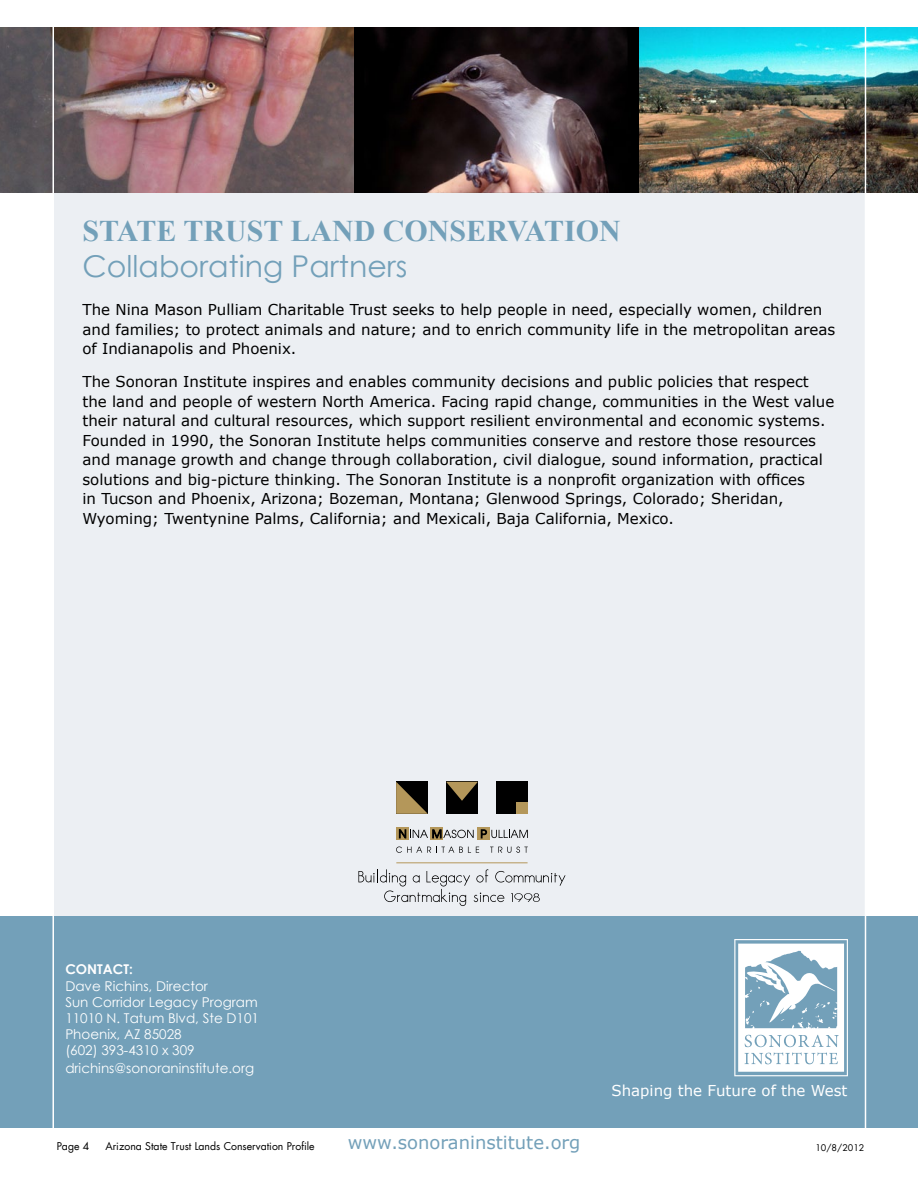
<style>
.page{position:relative;width:918px;height:1188px;background:#fff}
.page>*{position:absolute;margin:0;border:0;box-sizing:border-box;transform-origin:0 0}
.t1{font:700 30px "Times New Roman";color:#73a0b9}
.t2{font:30px "Century Gothic";color:#73a0b9}
.t3{font:18px "Verdana";color:#73a0b9}
.t4{font:15px/19.5px "Verdana";color:#000}
.t5{font:15px "Verdana";color:#fff}
.t6{font:13.5px/16.2px "Century Gothic";color:#fff}
.t7{font:700 13.5px "Century Gothic";color:#fff}
.t8{font:10.5px "Futura";color:#000}
.t9{font:9px "Futura";color:#000}
</style>
<div class="page">
<div style="left:0;top:916px;width:918px;height:211px;background:#73a0b9"></div>
<div style="left:54px;top:193px;width:812px;height:723px;background:#eceff3"></div>
<svg style="left:734px;top:939px;width:114px;height:137px"></svg>
<hr style="left:396px;top:862px;width:132px;height:1px;background:#b4975a">
<svg style="left:396px;top:827px;width:13px;height:13px"></svg>
<div style="left:431px;top:827px;width:12px;height:13px;background:#b4975a"></div>
<svg style="left:477px;top:827px;width:13px;height:13px"></svg>
<svg style="left:399px;top:828px;width:75px;height:11px"></svg>
<svg style="left:481px;top:829px;width:47px;height:10px"></svg>
<svg style="left:396px;top:847px;width:83px;height:6px"></svg>
<svg style="left:490px;top:847px;width:38px;height:6px"></svg>
<svg style="left:396px;top:782px;width:32px;height:32px"></svg>
<div style="left:446px;top:782px;width:32px;height:32px;background:#000"></div>
<svg style="left:446px;top:782px;width:32px;height:19px"></svg>
<div style="left:496px;top:782px;width:32px;height:32px;background:#000"></div>
<div style="left:516px;top:802px;width:12px;height:12px;background:#b4975a"></div>
<svg style="left:358px;top:869px;width:208px;height:37px"></svg>
<img style="left:639px;top:27px;width:279px;height:166px">
<img style="left:0;top:27px;width:355px;height:166px">
<img style="left:355px;top:27px;width:284px;height:166px">
<hr style="left:52px;top:0;width:2px;height:1188px;background:#fff">
<hr style="left:865px;top:2px;width:1px;height:1186px;background:#fff">
<h1 class="t1" style="left:82px;top:211px;width:540px">STATE TRUST LAND CONSERVATION</h1>
<h1 class="t2" style="left:83px;top:246px;width:327px">Collaborating Partners</h1>
<p class="t4" style="left:82px;top:300px;width:754px">The Nina Mason Pulliam Charitable Trust seeks to help people in need, especially women, children and families; to protect animals and nature; and to enrich community life in the metropolitan areas of Indianapolis and Phoenix.</p>
<p class="t4" style="left:82px;top:372px;width:753px">The Sonoran Institute inspires and enables community decisions and public policies that respect the land and people of western North America. Facing rapid change, communities in the West value their natural and cultural resources, which support resilient environmental and economic systems.<br>Founded in 1990, the Sonoran Institute helps communities conserve and restore those resources and manage growth and change through collaboration, civil dialogue, sound information, practical solutions and big-picture thinking. The Sonoran Institute is a nonprofit organization with offices<br>in Tucson and Phoenix, Arizona; Bozeman, Montana; Glenwood Springs, Colorado; Sheridan, Wyoming; Twentynine Palms, California; and Mexicali, Baja California, Mexico.</p>
<p class="t7" style="left:65px;top:959px;width:69px">CONTACT:</p>
<p class="t6" style="left:65px;top:977px;width:195px">Dave Richins, Director<br>Sun Corridor Legacy Program<br>11010 N. Tatum Blvd, Ste D101<br>Phoenix, AZ 85028<br>(602) 393-4310 x 309</p>
<p class="t6" style="left:65px;top:1060px;width:190px">drichins@sonoraninstitute.org</p>
<p class="t8" style="left:57px;top:1140px;width:34px">Page 4</p>
<p class="t8" style="left:105px;top:1140px;width:211px">Arizona State Trust Lands Conservation Profile</p>
<p class="t3" style="left:348px;top:1130px;width:234px">www.sonoraninstitute.org</p>
<p class="t5" style="left:611px;top:1080px;width:238px">Shaping the Future of the West</p>
<p class="t9" style="left:815px;top:1142px;width:51px">10/8/2012</p>
</div>
